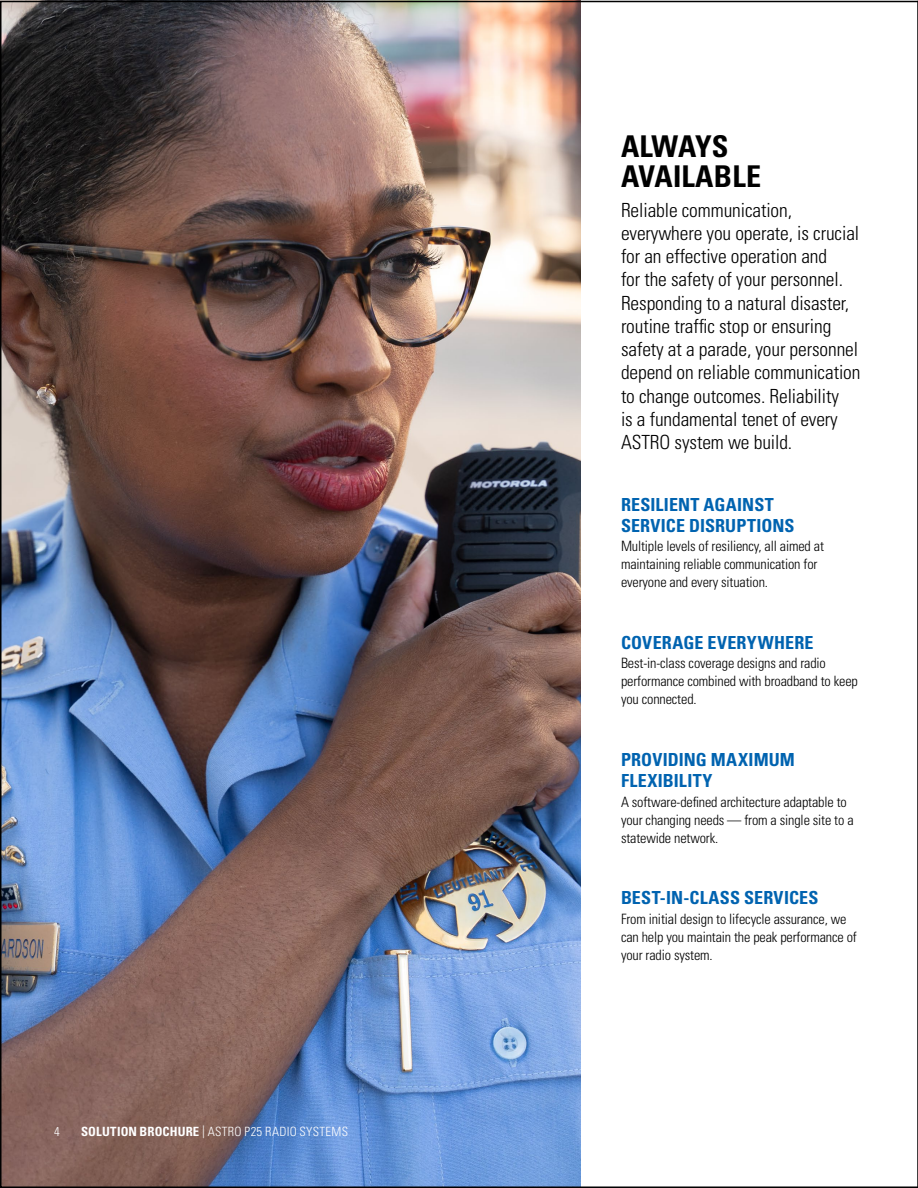
<style>
.page{position:relative;width:918px;height:1188px;background:#fff}
.page>*{position:absolute;margin:0;border:0;box-sizing:border-box;transform-origin:0 0}
.t1{font:700 condensed 30px/30px "Univers LT Std";letter-spacing:.01em;color:#000}
.t2{font:300 condensed 19.5px/23.2px "Univers LT Std";letter-spacing:-.005em;color:#000}
.t3{font:700 condensed 18px/21px "Univers LT Std";letter-spacing:.01em;color:#0063b0}
.t4{font:300 condensed 14.25px/18px "Univers LT Std";letter-spacing:-.01em;color:#000}
.t5{font:300 condensed 12.75px "Univers LT Std";letter-spacing:.025em;color:#fff}
.s1{font-weight:700}
</style>
<div class="page">
<img style="left:0;top:1px;width:917px;height:1187px">
<hr style="left:917px;top:1px;width:1px;height:1187px;background:#000">
<p class="t5" style="left:54px;top:1124px;width:7px">4</p>
<p class="t5" style="left:81px;top:1124px;width:269px"><span class="s1">SOLUTION BROCHURE</span> | ASTRO P25 RADIO SYSTEMS</p>
<h1 class="t1" style="left:621px;top:131px;width:142px">ALWAYS<br>AVAILABLE</h1>
<p class="t2" style="left:621px;top:198px;width:241px">Reliable communication, everywhere you operate, is crucial for an effective operation and<br>for the safety of your personnel.<br>Responding to a natural disaster, routine traffic stop or ensuring safety at a parade, your personnel depend on reliable communication to change outcomes. Reliability<br>is a fundamental tenet of every<br>ASTRO system we build.</p>
<p class="t3" style="left:621px;top:494px;width:175px">RESILIENT AGAINST<br>SERVICE DISRUPTIONS</p>
<p class="t4" style="left:621px;top:537px;width:204px">Multiple levels of resiliency, all aimed at maintaining reliable communication for everyone and every situation.</p>
<p class="t3" style="left:621px;top:632px;width:194px">COVERAGE EVERYWHERE</p>
<p class="t4" style="left:621px;top:654px;width:238px">Best-in-class coverage designs and radio performance combined with broadband to keep you connected.</p>
<p class="t3" style="left:621px;top:749px;width:175px">PROVIDING MAXIMUM<br>FLEXIBILITY</p>
<p class="t4" style="left:621px;top:793px;width:234px">A software-defined architecture adaptable to your changing needs — from a single site to a statewide network.</p>
<p class="t3" style="left:621px;top:887px;width:199px">BEST-IN-CLASS SERVICES</p>
<p class="t4" style="left:621px;top:910px;width:237px">From initial design to lifecycle assurance, we can help you maintain the peak performance of your radio system.</p>
</div>
